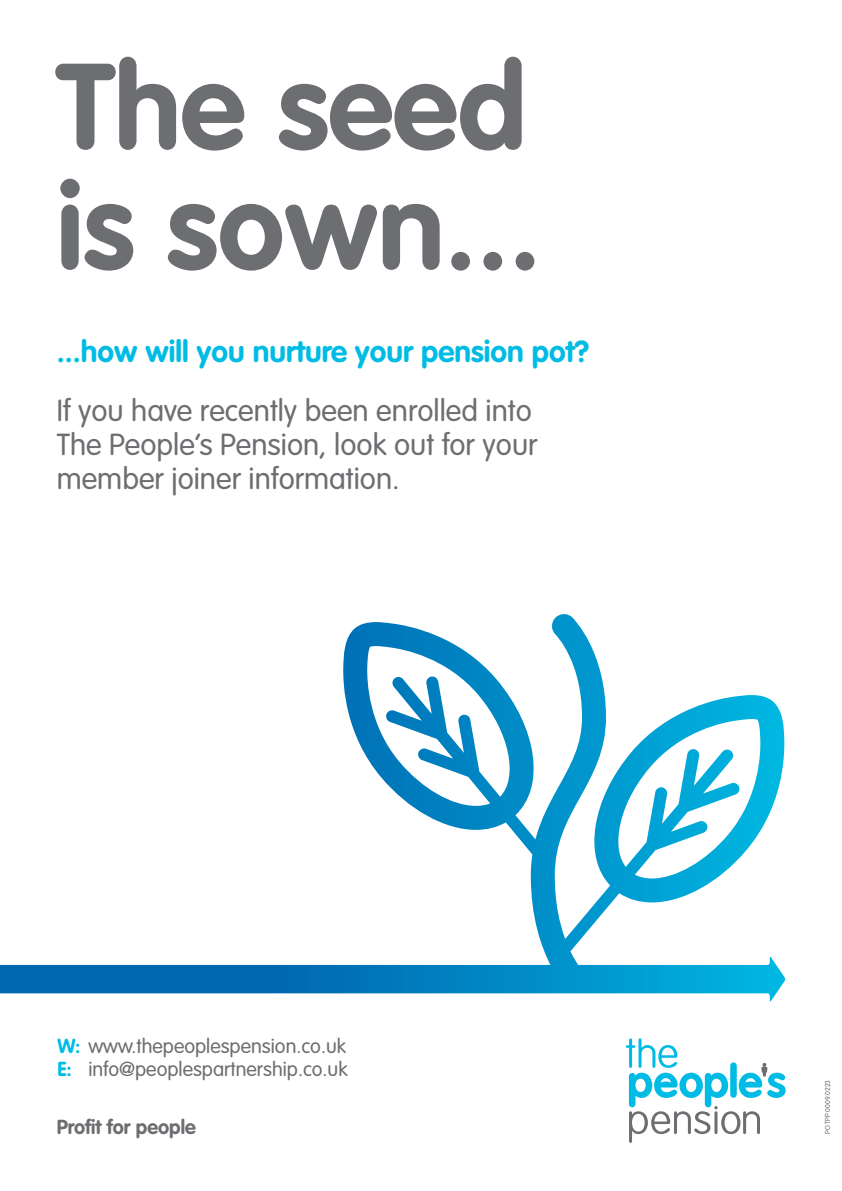
<style>
.page{position:relative;width:842px;height:1191px;background:#fff}
.page>*{position:absolute;margin:0;border:0;box-sizing:border-box;transform-origin:0 0}
.t1{font:700 120px/120px "VAG Rounded Std";color:#6d6e71}
.t2{font:300 30px/34px "VAG Rounded Std";color:#6d6e71}
.t3{font:700 30px "VAG Rounded Std";color:#00bce4}
.t4{font:300 20px/23px "VAG Rounded Std";color:#6d6e71}
.t5{font:700 20px "VAG Rounded Std";color:#6d6e71}
.t6{font:300 7px "VAG Rounded Std";color:#6d6e71}
.s1{font-weight:700;color:#00bce4}
</style>
<div class="page">
<svg style="left:626px;top:1038px;width:160px;height:104px"></svg>
<svg style="left:0;top:614px;width:785px;height:387px"></svg>
<h1 class="t1" style="left:57px;top:51px;width:486px">The seed is sown...</h1>
<p class="t3" style="left:57px;top:334px;width:534px">...how will you nurture your pension pot?</p>
<p class="t2" style="left:57px;top:395px;width:482px">If you have recently been enrolled into<br>The People’s Pension, look out for your member joiner information.</p>
<p class="t4" style="left:57px;top:1035px;width:292px"><span class="s1">W:</span> www.thepeoplespension.co.uk<br><span class="s1">E:</span> info@peoplespartnership.co.uk</p>
<p class="t5" style="left:57px;top:1114px;width:141px">Profit for people</p>
<p class="t6" style="left:824px;top:1134px;width:56px;rotate:-90deg">PO TPP 0009.0223</p>
</div>
